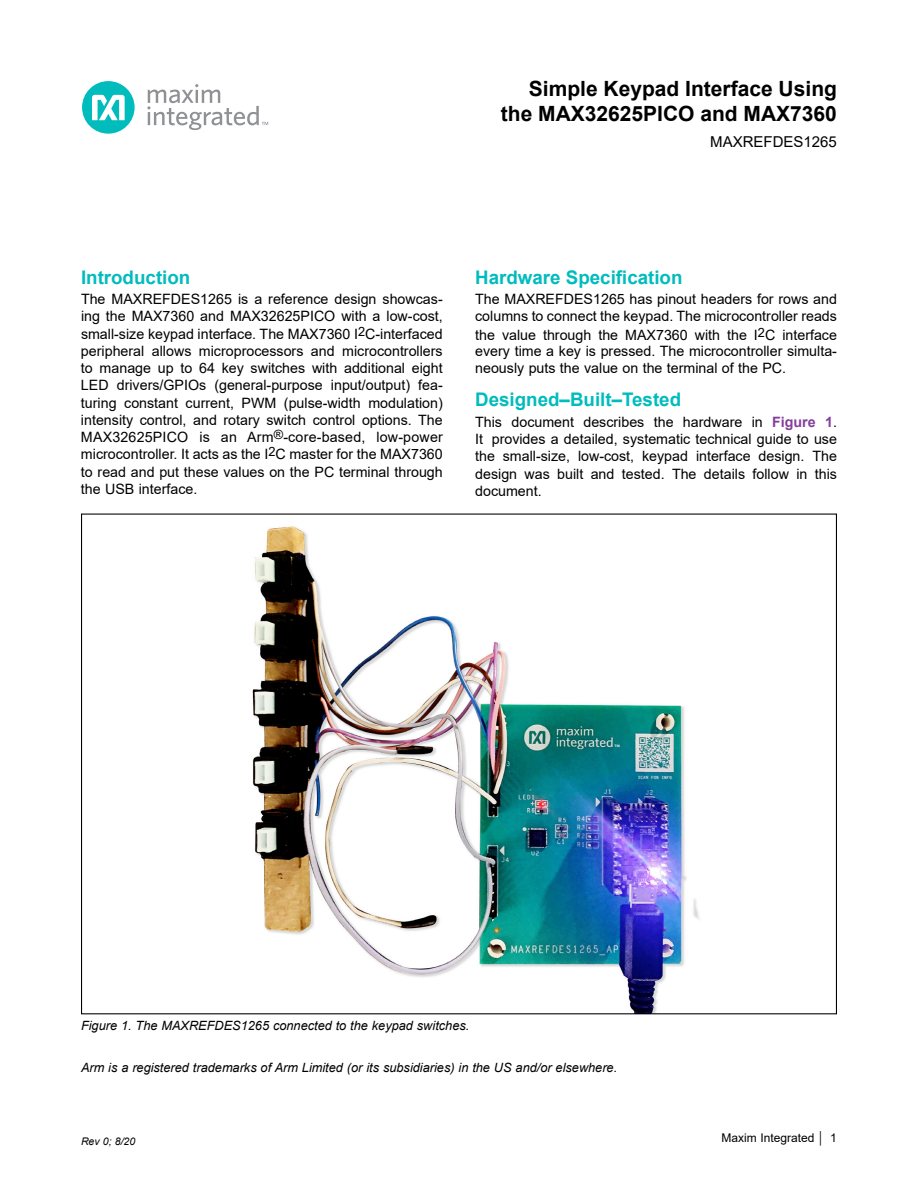
<style>
.page{position:relative;width:918px;height:1188px;background:#fff}
.page>*{position:absolute;margin:0;border:0;box-sizing:border-box;transform-origin:0 0}
.t1{font:700 21px/25.2px "Arial";color:#000;text-align:right}
.Body_Text{font:700 18.75px "Arial";color:#00bcbd}
.H1{font:700 18.75px "Arial";color:#00bcbd}
.t2{font:15px "Arial";color:#000}
.Body_Text-2{font:14.25px/17.2px "Arial";color:#000;text-align:justify}
.Caption_-_Figures{font:italic 12.75px "Arial";color:#000}
.t3{font:12px "Arial";color:#000}
.t4{font:italic 10.5px "Arial";color:#000}
.s1{font-weight:700;color:#853d9c}
</style>
<div class="page">
<img style="left:252px;top:526px;width:447px;height:486px">
<div style="left:82px;top:81px;width:53px;height:53px;background:#00bcbd;border-radius:50%"></div>
<svg style="left:92px;top:95px;width:33px;height:25px"></svg>
<svg style="left:147px;top:84px;width:121px;height:46px"></svg>
<h1 class="t1" style="left:501px;top:76px;width:338px">Simple Keypad Interface Using the MAX32625PICO and MAX7360</h1>
<p class="t2" style="left:710px;top:131px;width:128px">MAXREFDES1265</p>
<h1 class="H1" style="left:81px;top:264px;width:111px">Introduction</h1>
<p class="Body_Text-2" style="left:81px;top:290px;width:363px">The MAXREFDES1265 is a reference design showcas&shy;ing the MAX7360 and MAX32625PICO with a low-cost, small-size keypad interface. The MAX7360 I<sup>2</sup>C-interfaced peripheral allows microprocessors and microcontrollers to manage up to 64 key switches with additional eight LED drivers/GPIOs (general-purpose input/output) fea&shy;turing constant current, PWM (pulse-width modulation) intensity control, and rotary switch control options. The MAX32625PICO is an Arm<sup>®</sup>-core-based, low-power microcontroller. It acts as the I<sup>2</sup>C master for the MAX7360 to read and put these values on the PC terminal through the USB interface.</p>
<p class="Body_Text" style="left:475px;top:264px;width:209px">Hardware Specification</p>
<p class="Body_Text-2" style="left:475px;top:290px;width:363px">The MAXREFDES1265 has pinout headers for rows and columns to connect the keypad. The microcontroller reads</p>
<p class="Body_Text-2" style="left:475px;top:327px;width:363px;line-height:15.9px">the value through the MAX7360 with the I<sup>2</sup>C interface every time a key is pressed. The microcontroller simulta-</p>
<p class="Body_Text-2" style="left:475px;top:359px;width:312px">neously puts the value on the terminal of the PC.</p>
<p class="Body_Text" style="left:475px;top:387px;width:207px">Designed–Built–Tested</p>
<p class="Body_Text-2" style="left:475px;top:413px;width:363px">This document describes the hardware in <span class="s1">Figure 1</span>.<br>It provides a detailed, systematic technical guide to use the small-size, low-cost, keypad interface design. The design was built and tested. The details follow in this document.</p>
<p class="Caption_-_Figures" style="left:81px;top:1018px;width:390px">Figure 1. The MAXREFDES1265 connected to the keypad switches.</p>
<p class="Caption_-_Figures" style="left:81px;top:1060px;width:538px">Arm is a registered trademarks of Arm Limited (or its subsidiaries) in the US and/or elsewhere.</p>
<p class="t4" style="left:81px;top:1134px;width:56px">Rev 0; 8/20</p>
<p class="t3" style="left:722px;top:1129px;width:117px">Maxim Integrated │ 1</p>
</div>
